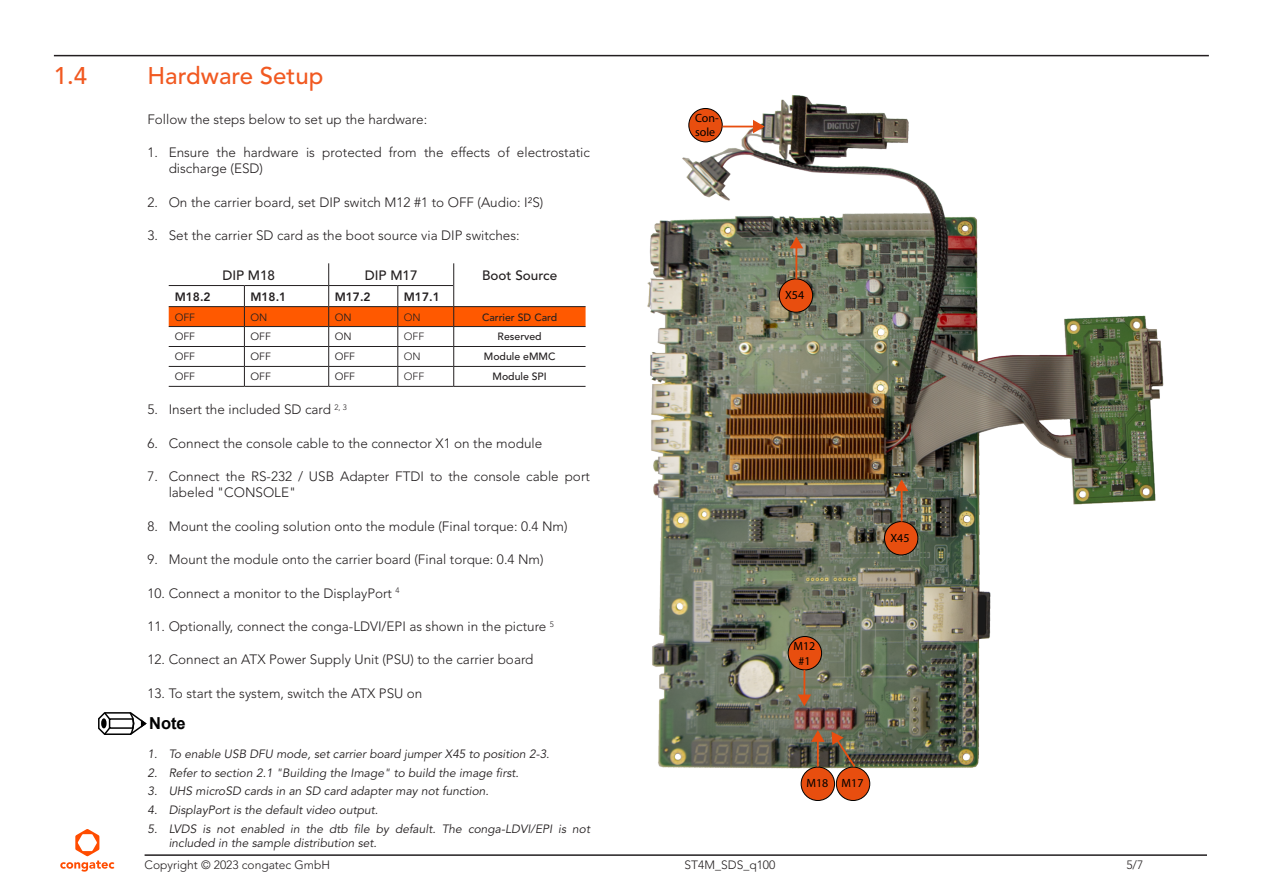
<style>
.page{position:relative;width:1263px;height:893px;background:#fff}
.page>*{position:absolute;margin:0;border:0;box-sizing:border-box;transform-origin:0 0}
.t1{font:500 24px "Avenir LT Std";color:#f15921}
.t2{font:700 16.5px "Arial";color:#000}
.Text_Body{font:300 13.5px/16.2px "Avenir LT Std";color:#231f20}
.Table_Heading{font:500 13.5px "Avenir LT Std";color:#231f20}
.t3{font:italic 12px/14.4px "Avenir LT Std";color:#231f20}
.t4{font:300 12px "Avenir LT Std";color:#231f20}
.t5{font:12px/14.4px "Myriad Pro";color:#000;text-align:center}
.Table_Text{font:800 12px "Avenir LT Std";color:#231f20}
.Table_Text_1{font:800 12px "Avenir LT Std";color:#231f20}
.Table_Heading-2{font:500 10.5px "Avenir LT Std";color:#231f20}
.Table_Text-2{font:10.5px "Avenir LT Std";color:#231f20}
.Table_Text_1-2{font:300 10.5px "Avenir LT Std";color:#231f20}
</style>
<div class="page">
<hr style="left:54px;top:55px;width:1155px;height:1px;background:#231f20">
<hr style="left:145px;top:854px;width:1062px;height:2px;background:#231f20">
<svg style="left:60px;top:829px;width:54px;height:43px"></svg>
<hr style="left:169px;top:386px;width:75px;height:1px;background:#231f20">
<hr style="left:244px;top:386px;width:85px;height:1px;background:#231f20">
<hr style="left:329px;top:386px;width:69px;height:1px;background:#231f20">
<hr style="left:398px;top:386px;width:56px;height:1px;background:#231f20">
<svg style="left:169px;top:263px;width:416px;height:123px"></svg>
<hr style="left:454px;top:386px;width:131px;height:1px;background:#231f20">
<hr style="left:454px;top:306px;width:131px;height:1px;background:#231f20">
<hr style="left:454px;top:326px;width:131px;height:1px;background:#231f20">
<hr style="left:454px;top:346px;width:131px;height:1px;background:#231f20">
<hr style="left:454px;top:366px;width:131px;height:1px;background:#231f20">
<svg style="left:98px;top:712px;width:49px;height:23px"></svg>
<img style="left:647px;top:95px;width:517px;height:706px">
<div style="left:788px;top:636px;width:33px;height:34px;background:#e84e0f;border-radius:50%"></div>
<div style="left:788px;top:636px;width:34px;height:34px;border:1px solid #000;border-radius:50%"></div>
<hr style="left:803px;top:670px;width:2px;height:26px;background:#e84e0f">
<svg style="left:798px;top:694px;width:13px;height:12px"></svg>
<div style="left:689px;top:108px;width:33px;height:34px;background:#e84e0f;border-radius:50%"></div>
<div style="left:688px;top:108px;width:35px;height:34px;border:1px solid #000;border-radius:50%"></div>
<hr style="left:722px;top:126px;width:33px;height:1px;background:#e84e0f">
<svg style="left:753px;top:120px;width:12px;height:13px"></svg>
<div style="left:779px;top:279px;width:34px;height:33px;background:#e84e0f;border-radius:50%"></div>
<div style="left:779px;top:278px;width:34px;height:35px;border:1px solid #000;border-radius:50%"></div>
<hr style="left:795px;top:246px;width:2px;height:33px;background:#e84e0f">
<svg style="left:790px;top:237px;width:13px;height:11px"></svg>
<div style="left:884px;top:522px;width:34px;height:33px;background:#e84e0f;border-radius:50%"></div>
<div style="left:884px;top:521px;width:34px;height:34px;border:1px solid #000;border-radius:50%"></div>
<hr style="left:901px;top:489px;width:1px;height:33px;background:#e84e0f">
<svg style="left:895px;top:479px;width:13px;height:12px"></svg>
<div style="left:801px;top:767px;width:33px;height:33px;background:#e84e0f;border-radius:50%"></div>
<div style="left:801px;top:767px;width:34px;height:34px;border:1px solid #000;border-radius:50%"></div>
<hr style="left:817px;top:740px;width:2px;height:26px;background:#e84e0f">
<svg style="left:811px;top:730px;width:13px;height:12px"></svg>
<div style="left:836px;top:767px;width:34px;height:33px;background:#e84e0f;border-radius:50%"></div>
<div style="left:836px;top:767px;width:34px;height:34px;border:1px solid #000;border-radius:50%"></div>
<svg style="left:831px;top:732px;width:26px;height:37px"></svg>
<p class="t1" style="left:54px;top:62px;width:35px">1.4</p>
<p class="t1" style="left:147px;top:62px;width:178px">Hardware Setup</p>
<p class="Text_Body" style="left:147px;top:111px;width:281px">Follow the steps below to set up the hardware:</p>
<p class="Text_Body" style="left:169px;top:144px;width:423px;text-indent:-21px">1. Ensure the hardware is protected from the effects of electrostatic discharge (ESD)</p>
<p class="Text_Body" style="left:147px;top:194px;width:397px">2. On the carrier board, set DIP switch M12 #1 to OFF (Audio: I²S)</p>
<p class="Text_Body" style="left:147px;top:227px;width:374px">3. Set the carrier SD card as the boot source via DIP switches:</p>
<p class="Table_Heading" style="left:222px;top:267px;width:54px">DIP M18</p>
<p class="Table_Heading" style="left:365px;top:267px;width:54px">DIP M17</p>
<p class="Table_Heading" style="left:482px;top:267px;width:77px">Boot Source</p>
<p class="Table_Text" style="left:175px;top:289px;width:37px">M18.2</p>
<p class="Table_Text" style="left:250px;top:289px;width:37px">M18.1</p>
<p class="Table_Text" style="left:335px;top:289px;width:37px">M17.2</p>
<p class="Table_Text_1" style="left:404px;top:289px;width:37px">M17.1</p>
<p class="Table_Text-2" style="left:175px;top:311px;width:22px">OFF</p>
<p class="Table_Text-2" style="left:250px;top:311px;width:18px">ON</p>
<p class="Table_Text-2" style="left:335px;top:311px;width:18px">ON</p>
<p class="Table_Text_1-2" style="left:404px;top:311px;width:18px">ON</p>
<p class="Table_Heading-2" style="left:482px;top:311px;width:77px">Carrier SD Card</p>
<p class="Table_Text-2" style="left:175px;top:331px;width:22px">OFF</p>
<p class="Table_Text-2" style="left:250px;top:331px;width:22px">OFF</p>
<p class="Table_Text-2" style="left:335px;top:331px;width:18px">ON</p>
<p class="Table_Text_1-2" style="left:404px;top:331px;width:22px">OFF</p>
<p class="Table_Heading-2" style="left:498px;top:331px;width:46px">Reserved</p>
<p class="Table_Text-2" style="left:175px;top:351px;width:22px">OFF</p>
<p class="Table_Text-2" style="left:250px;top:351px;width:22px">OFF</p>
<p class="Table_Text-2" style="left:335px;top:351px;width:22px">OFF</p>
<p class="Table_Text_1-2" style="left:404px;top:351px;width:18px">ON</p>
<p class="Table_Heading-2" style="left:484px;top:351px;width:73px">Module eMMC</p>
<p class="Table_Text-2" style="left:175px;top:371px;width:22px">OFF</p>
<p class="Table_Text-2" style="left:250px;top:371px;width:22px">OFF</p>
<p class="Table_Text-2" style="left:335px;top:371px;width:22px">OFF</p>
<p class="Table_Text_1-2" style="left:404px;top:371px;width:22px">OFF</p>
<p class="Table_Heading-2" style="left:492px;top:371px;width:56px">Module SPI</p>
<p class="Text_Body" style="left:147px;top:401px;width:201px">5. Insert the included SD card <sup>2,</sup> <sup>3</sup></p>
<p class="Text_Body" style="left:147px;top:435px;width:396px">6. Connect the console cable to the connector X1 on the module</p>
<p class="Text_Body" style="left:169px;top:468px;width:423px;text-indent:-21px">7. Connect the RS-232 / USB Adapter FTDI to the console cable port labeled "CONSOLE"</p>
<p class="Text_Body" style="left:147px;top:518px;width:422px">8. Mount the cooling solution onto the module (Final torque: 0.4 Nm)</p>
<p class="Text_Body" style="left:147px;top:551px;width:398px">9. Mount the module onto the carrier board (Final torque: 0.4 Nm)</p>
<p class="Text_Body" style="left:147px;top:585px;width:254px">10. Connect a monitor to the DisplayPort <sup>4</sup></p>
<p class="Text_Body" style="left:147px;top:618px;width:408px">11. Optionally, connect the conga-LDVI/EPI as shown in the picture <sup>5</sup></p>
<p class="Text_Body" style="left:147px;top:652px;width:388px">12. Connect an ATX Power Supply Unit (PSU) to the carrier board</p>
<p class="Text_Body" style="left:147px;top:685px;width:276px">13. To start the system, switch the ATX PSU on</p>
<p class="t2" style="left:149px;top:713px;width:38px">Note</p>
<p class="t3" style="left:147px;top:747px;width:404px">1. To enable USB DFU mode, set carrier board jumper X45 to position 2-3.</p>
<p class="t3" style="left:147px;top:766px;width:373px">2. Refer to section 2.1 "Building the Image" to build the image first.</p>
<p class="t3" style="left:147px;top:784px;width:343px">3. UHS microSD cards in an SD card adapter may not function.</p>
<p class="t3" style="left:147px;top:803px;width:232px">4. DisplayPort is the default video output.</p>
<p class="t3" style="left:169px;top:822px;width:423px;text-indent:-21px">5. LVDS is not enabled in the dtb file by default. The conga-LDVI/EPI is not included in the sample distribution set.</p>
<p class="t5" style="left:695px;top:111px;width:25px;text-align:left">Con&shy;sole</p>
<p class="t5" style="left:785px;top:288px;width:21px">X54</p>
<p class="t5" style="left:793px;top:639px;width:23px">M12 #1</p>
<p class="t5" style="left:890px;top:530px;width:21px">X45</p>
<p class="t5" style="left:806px;top:776px;width:23px">M18</p>
<p class="t5" style="left:842px;top:776px;width:23px">M17</p>
<p class="t4" style="left:145px;top:857px;width:187px">Copyright © 2023 congatec GmbH</p>
<p class="t4" style="left:685px;top:857px;width:92px">ST4M_SDS_q100</p>
<p class="t4" style="left:1126px;top:857px;width:18px">5/7</p>
</div>
